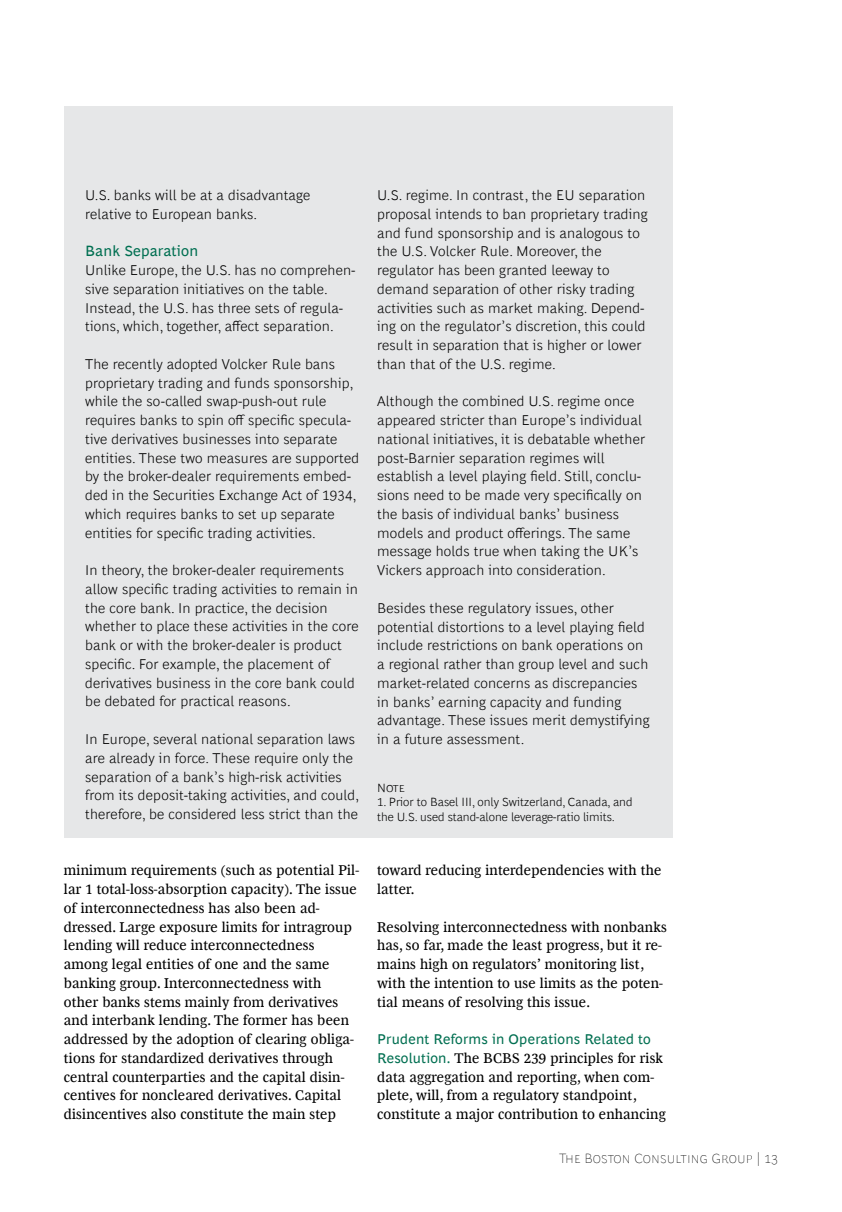
<style>
.page{position:relative;width:842px;height:1212px;background:#fff}
.page>*{position:absolute;margin:0;border:0;box-sizing:border-box;transform-origin:0 0}
.t1{font:15px "Henderson BCG Sans";letter-spacing:.015em;color:#006f51}
.t2{font:300 14.25px/18.8px "Henderson BCG Sans";letter-spacing:.015em;color:#000}
.t3{font:14.25px/18.8px "Henderson BCG Serif";letter-spacing:.015em;color:#000}
.t4{font:14.25px/18.8px "Henderson BCG Sans";letter-spacing:.015em;color:#006f51}
.t5{font:100 13.5px "Henderson BCG Sans";letter-spacing:.01em;color:#000}
.t6{font:300 12px/14.2px "Henderson BCG Sans";color:#000}
.s1{font-family:"Henderson BCG Serif";color:#000}
</style>
<div class="page">
<div style="left:64px;top:106px;width:608px;height:732px;background:#e6e7e8"></div>
<p class="t2" style="left:85px;top:185px;width:227px">U.S. banks will be at a disadvantage relative to European banks.</p>
<p class="t1" style="left:85px;top:240px;width:115px">Bank Separation</p>
<p class="t2" style="left:85px;top:260px;width:271px">Unlike Europe, the U.S. has no comprehen&shy;sive separation initiatives on the table.<br>Instead, the U.S. has three sets of regula&shy;tions, which, together, affect separation.</p>
<p class="t2" style="left:85px;top:353px;width:275px">The recently adopted Volcker Rule bans proprietary trading and funds sponsorship, while the so-called swap-push-out rule requires banks to spin off specific specula&shy;tive derivatives businesses into separate entities. These two measures are supported by the broker-dealer requirements embed&shy;ded in the Securities Exchange Act of 1934, which requires banks to set up separate entities for specific trading activities.</p>
<p class="t2" style="left:85px;top:560px;width:275px">In theory, the broker-dealer requirements allow specific trading activities to remain in the core bank. In practice, the decision whether to place these activities in the core bank or with the broker-dealer is product specific. For example, the placement of derivatives business in the core bank could be debated for practical reasons.</p>
<p class="t2" style="left:85px;top:728px;width:275px">In Europe, several national separation laws are already in force. These require only the separation of a bank’s high-risk activities from its deposit-taking activities, and could, therefore, be considered less strict than the</p>
<p class="t2" style="left:377px;top:185px;width:272px">U.S. regime. In contrast, the EU separation proposal intends to ban proprietary trading and fund sponsorship and is analogous to the U.S. Volcker Rule. Moreover, the regulator has been granted leeway to demand separation of other risky trading activities such as market making. Depend&shy;ing on the regulator’s discretion, this could result in separation that is higher or lower than that of the U.S. regime.</p>
<p class="t2" style="left:377px;top:391px;width:269px">Although the combined U.S. regime once appeared stricter than Europe’s individual national initiatives, it is debatable whether post-Barnier separation regimes will establish a level playing field. Still, conclu&shy;sions need to be made very specifically on the basis of individual banks’ business models and product offerings. The same message holds true when taking the UK’s Vickers approach into consideration.</p>
<p class="t2" style="left:377px;top:597px;width:274px">Besides these regulatory issues, other potential distortions to a level playing field include restrictions on bank operations on a regional rather than group level and such market-related concerns as discrepancies in banks’ earning capacity and funding advantage. These issues merit demystifying in a future assessment.</p>
<p class="t6" style="left:377px;top:780px;width:29px">Note</p>
<p class="t6" style="left:377px;top:794px;width:257px">1. Prior to Basel III, only Switzerland, Canada, and the U.S. used stand-alone leverage-ratio limits.</p>
<p class="t3" style="left:64px;top:860px;width:297px">minimum requirements (such as potential Pil&shy;lar 1 total-loss-absorption capacity). The issue of interconnectedness has also been ad&shy;dressed. Large exposure limits for intragroup lending will reduce interconnectedness among legal entities of one and the same banking group. Interconnectedness with other banks stems mainly from derivatives and interbank lending. The former has been addressed by the adoption of clearing obliga&shy;tions for standardized derivatives through central counterparties and the capital disin&shy;centives for noncleared derivatives. Capital disincentives also constitute the main step</p>
<p class="t3" style="left:377px;top:860px;width:286px">toward reducing interdependencies with the latter.</p>
<p class="t3" style="left:377px;top:916px;width:291px">Resolving interconnectedness with nonbanks has, so far, made the least progress, but it re&shy;mains high on regulators’ monitoring list, with the intention to use limits as the poten&shy;tial means of resolving this issue.</p>
<p class="t4" style="left:377px;top:1028px;width:275px">Prudent Reforms in Operations Related to<br>Resolution. <span class="s1">The BCB</span></p>
<p class="t3" style="left:377px;top:1047px;width:290px;text-indent:135px">S 239 principles for risk data aggregation and reporting, when com&shy;plete, will, from a regulatory standpoint, constitute a major contribution to enhancing</p>
<p class="t5" style="left:559px;top:1149px;width:221px">The Boston Consulting Group | 13</p>
</div>
